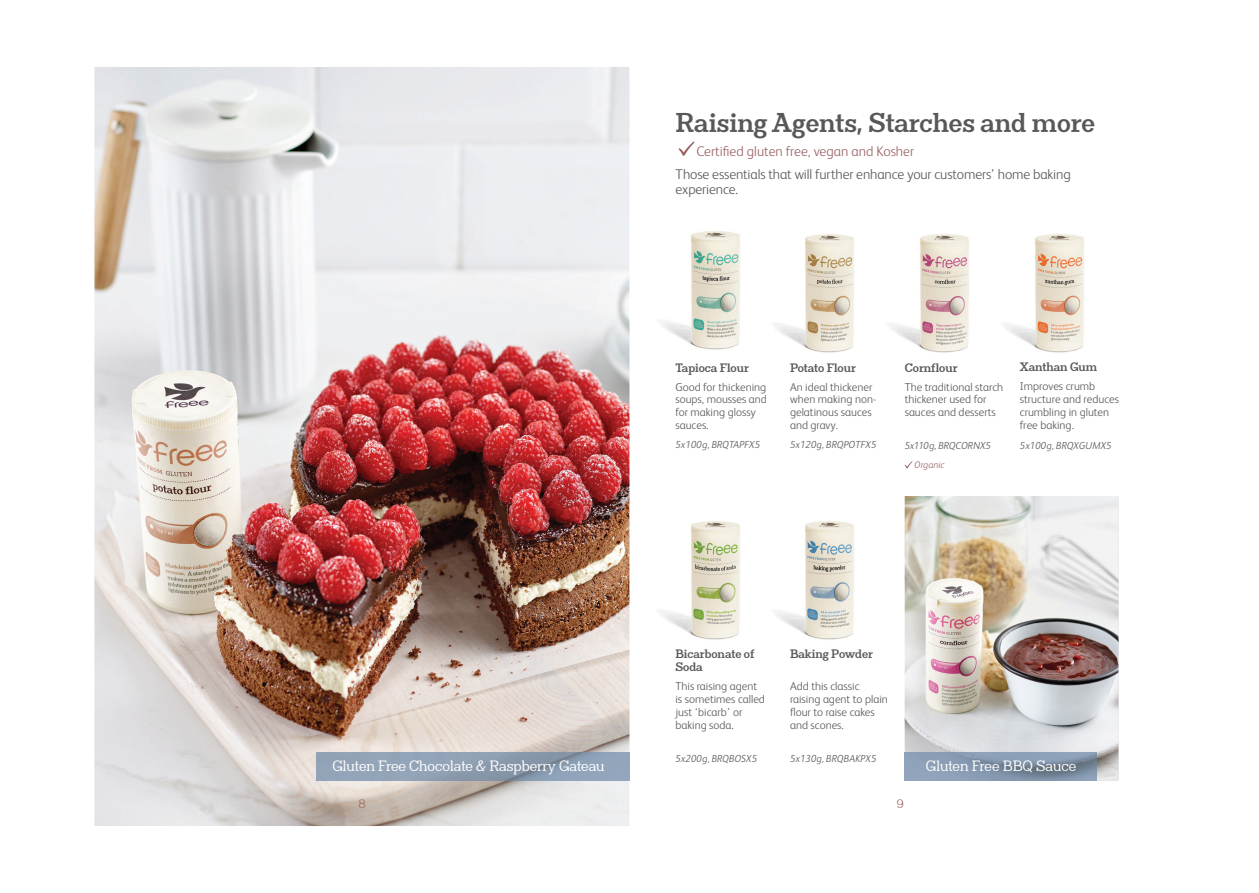
<style>
.page{position:relative;width:1259px;height:893px;background:#fff}
.page>*{position:absolute;margin:0;border:0;box-sizing:border-box;transform-origin:0 0}
.t1{font:800 25.5px "Clasica Slab";color:#57585a}
.t2{font:300 14.1px/15.3px "FS Albert";letter-spacing:-.01em;color:#57585a}
.t3{font:14.1px "Clasica Slab";color:#fff}
.t4{font:300 14.1px "FS Albert";color:#9c6267}
.t5{font:300 11.55px/12.8px "FS Albert";color:#57585a}
.t6{font:800 11.55px/12.8px "Clasica Slab";color:#57585a}
.t7{font:11.55px "Clasica Slab";color:#9c6267}
.t8{font:italic 300 10.2px "FS Albert";color:#57585a}
.t9{font:italic 300 9.6px "FS Albert";color:#9c6267}
</style>
<div class="page">
<img style="left:904px;top:496px;width:214px;height:284px">
<img style="left:94px;top:67px;width:535px;height:759px">
<svg style="left:904px;top:461px;width:8px;height:8px"></svg>
<svg style="left:678px;top:142px;width:16px;height:14px"></svg>
<img style="left:904px;top:753px;width:193px;height:27px">
<img style="left:660px;top:231px;width:80px;height:119px">
<img style="left:660px;top:521px;width:80px;height:119px">
<img style="left:775px;top:234px;width:79px;height:119px">
<img style="left:775px;top:521px;width:79px;height:119px">
<img style="left:890px;top:234px;width:79px;height:119px">
<img style="left:1005px;top:234px;width:79px;height:119px">
<img style="left:316px;top:753px;width:313px;height:27px">
<h1 class="t1" style="left:675px;top:112px;width:421px">Raising Agents, Starches and more</h1>
<p class="t4" style="left:696px;top:146px;width:219px">Certified gluten free, vegan and Kosher</p>
<p class="t2" style="left:675px;top:168px;width:397px">Those essentials that will further enhance your customers’ home baking experience.</p>
<p class="t6" style="left:675px;top:362px;width:75px">Tapioca Flour</p>
<p class="t5" style="left:675px;top:382px;width:93px">Good for thickening soups, mousses and for making glossy sauces.</p>
<p class="t8" style="left:675px;top:441px;width:86px">5x100g, BRQTAPFX5</p>
<p class="t6" style="left:790px;top:362px;width:67px">Potato Flour</p>
<p class="t5" style="left:790px;top:382px;width:88px">An ideal thickener when making non&shy;gelatinous sauces and gravy.</p>
<p class="t8" style="left:790px;top:441px;width:88px">5x120g, BRQPOTFX5</p>
<p class="t6" style="left:904px;top:362px;width:54px">Cornflour</p>
<p class="t5" style="left:904px;top:382px;width:100px">The traditional starch thickener used for sauces and desserts</p>
<p class="t8" style="left:904px;top:442px;width:88px">5x110g, BRQCORNX5</p>
<p class="t9" style="left:914px;top:462px;width:32px">Organic</p>
<p class="t6" style="left:1020px;top:362px;width:79px">Xanthan Gum</p>
<p class="t5" style="left:1020px;top:381px;width:101px">Improves crumb structure and reduces crumbling in gluten free baking.</p>
<p class="t8" style="left:1020px;top:442px;width:93px">5x100g, BRQXGUMX5</p>
<p class="t6" style="left:675px;top:649px;width:81px">Bicarbonate of<br>Soda</p>
<p class="t5" style="left:675px;top:681px;width:91px">This raising agent is sometimes called just ‘bicarb’ or baking soda.</p>
<p class="t8" style="left:675px;top:754px;width:83px">5x200g, BRQBOSX5</p>
<p class="t6" style="left:790px;top:649px;width:85px">Baking Powder</p>
<p class="t5" style="left:790px;top:681px;width:99px">Add this classic raising agent to plain flour to raise cakes and scones.</p>
<p class="t8" style="left:790px;top:754px;width:88px">5x130g, BRQBAKPX5</p>
<p class="t3" style="left:332px;top:758px;width:274px">Gluten Free Chocolate &amp; Raspberry Gateau</p>
<p class="t3" style="left:926px;top:758px;width:152px">Gluten Free BBQ Sauce</p>
<p class="t7" style="left:358px;top:796px;width:9px">8</p>
<p class="t7" style="left:896px;top:796px;width:8px">9</p>
</div>
